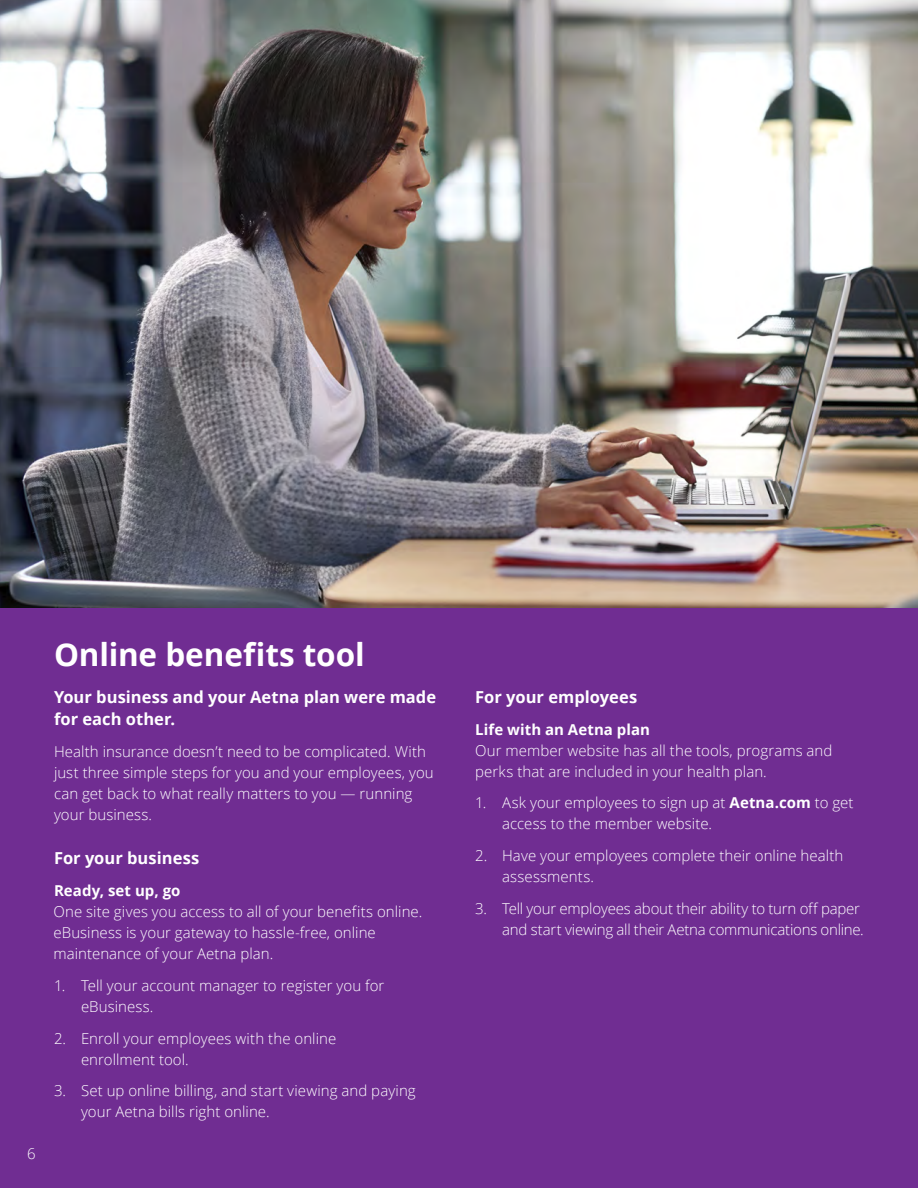
<style>
.page{position:relative;width:918px;height:1188px;background:#fff}
.page>*{position:absolute;margin:0;border:0;box-sizing:border-box;transform-origin:0 0}
.t1{font:700 31.5px "Open Sans";letter-spacing:-.005em;color:#fff}
.t2{font:700 16.5px/22.5px "Open Sans";color:#fff}
.t3{font:300 15px/21px "Open Sans";letter-spacing:.005em;color:#fff}
.t4{font:300 15px/21px "Open Sans";letter-spacing:-.015em;color:#fff;text-align:right}
.t5{font:700 15px "Open Sans";letter-spacing:.005em;color:#fff}
.s1{font-weight:700}
</style>
<div class="page">
<div style="left:0;top:608px;width:918px;height:580px;background:#702d92"></div>
<img style="left:0;top:0;width:918px;height:608px">
<p class="t3" style="left:27px;top:1143px;width:10px">6</p>
<h2 class="t1" style="left:54px;top:633px;width:312px">Online benefits tool</h2>
<p class="t2" style="left:54px;top:685px;width:384px">Your business and your Aetna plan were made for each other.</p>
<p class="t3" style="left:54px;top:741px;width:381px">Health insurance doesn’t need to be complicated. With just three simple steps for you and your employees, you can get back to what really matters to you — running your business.</p>
<h3 class="t2" style="left:54px;top:846px;width:147px">For your business</h3>
<p class="t5" style="left:54px;top:880px;width:128px">Ready, set up, go</p>
<p class="t3" style="left:54px;top:901px;width:370px">One site gives you access to all of your benefits online. eBusiness is your gateway to hassle-free, online maintenance of your Aetna plan.</p>
<p class="t3" style="left:81px;top:974px;width:305px;text-indent:-27px">1. Tell your account manager to register you for eBusiness.</p>
<p class="t3" style="left:81px;top:1027px;width:257px;text-indent:-27px">2. Enroll your employees with the online enrollment tool.</p>
<p class="t3" style="left:81px;top:1080px;width:336px;text-indent:-27px">3. Set up online billing, and start viewing and paying your Aetna bills right online.</p>
<h3 class="t2" style="left:475px;top:685px;width:164px">For your employees</h3>
<p class="t5" style="left:475px;top:719px;width:176px">Life with an Aetna plan</p>
<p class="t3" style="left:475px;top:739px;width:359px">Our member website has all the tools, programs and perks that are included in your health plan.</p>
<p class="t3" style="left:502px;top:792px;width:353px;text-indent:-27px">1. Ask your employees to sign up at <span class="s1">Aetna.com</span> to get access to the member website.</p>
<p class="t3" style="left:502px;top:845px;width:343px;text-indent:-27px">2. Have your employees complete their online health assessments.</p>
<p class="t4" style="left:475px;top:898px;width:390px">3. Tell your employees about their ability to turn off paper and start viewing all their Aetna communications online.</p>
</div>
